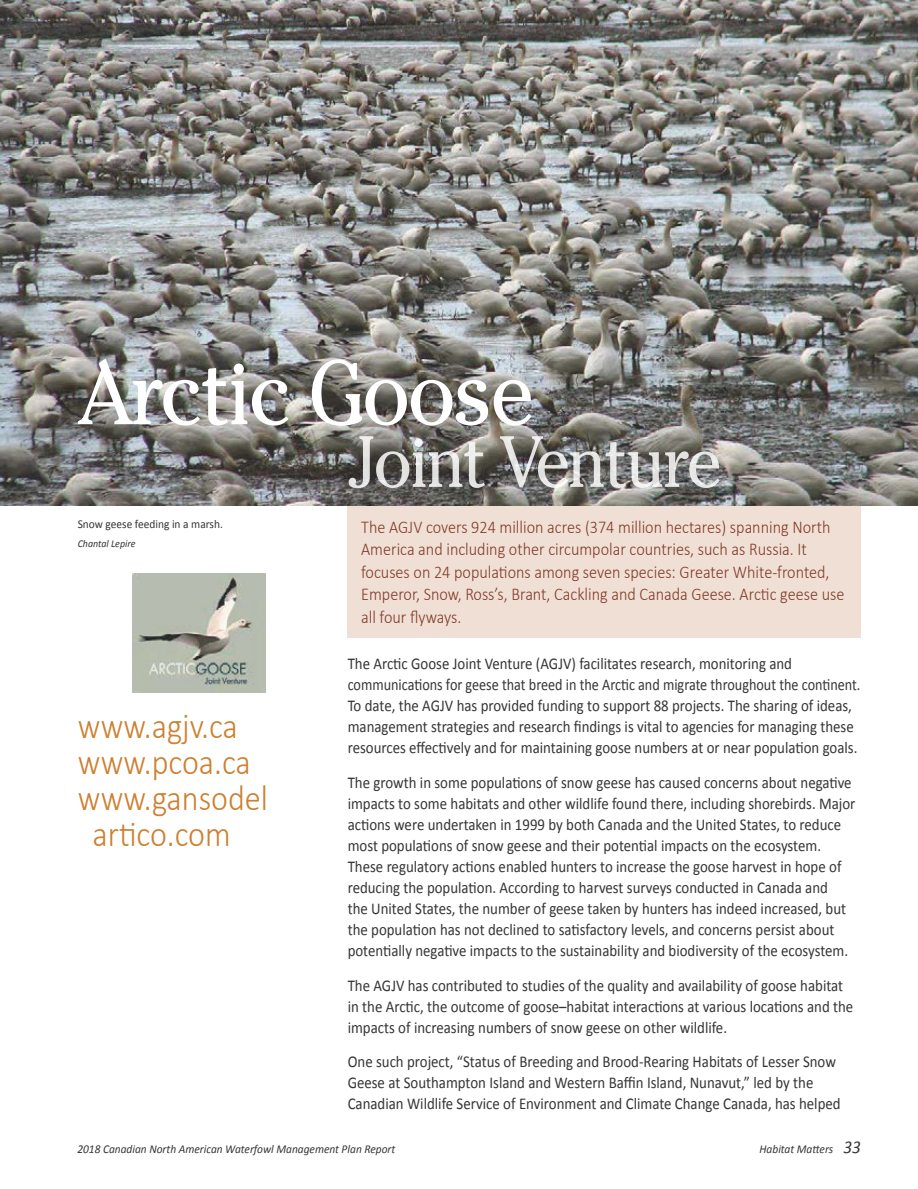
<style>
.page{position:relative;width:918px;height:1189px;background:#fff}
.page>*{position:absolute;margin:0;border:0;box-sizing:border-box;transform-origin:0 0}
.t1{font:90px "Cheltenham";letter-spacing:-.03em;color:#fff;scale:.92 1}
.t2{font:72px "Cheltenham";letter-spacing:-.03em;color:#fff;scale:.92 1}
.t3{font:300 36px "Calibri";color:#cd8030;scale:.9 1}
.t4{font:300 18px/22.5px "Calibri";color:#803a27;scale:.9 1}
.t5{font:16.5px/21px "Calibri";color:#373535;scale:.9 1}
.t6{font:italic 12px "Calibri";color:#373535;scale:.95 1}
.t7{font:12px "Calibri";color:#373535;scale:.95 1}
.t8{font:italic 10.5px "Calibri";color:#373535;scale:.95 1}
.s1{font-size:18px}
</style>
<div class="page">
<div style="left:348px;top:499px;width:513px;height:138px;background:#f0dfd5"></div>
<img style="left:0;top:0;width:918px;height:506px">
<img style="left:132px;top:573px;width:134px;height:119px">
<svg style="left:913px;top:0;width:5px;height:5px"></svg>
<h1 class="t1" style="left:78px;top:340px;width:497px">Arctic Goose</h1>
<h2 class="t2" style="left:348px;top:419px;width:407px">Joint Venture</h2>
<p class="t7" style="left:78px;top:516px;width:154px">Snow geese feeding in a marsh.</p>
<p class="t8" style="left:78px;top:536px;width:62px">Chantal Lepire</p>
<h3 class="t3" style="left:78px;top:703px;width:179px">www.agjv.ca</h3>
<h3 class="t3" style="left:78px;top:739px;width:194px">www.pcoa.ca</h3>
<h3 class="t3" style="left:78px;top:775px;width:213px">www.gansodel</h3>
<h3 class="t3" style="left:93px;top:811px;width:155px">artico.com</h3>
<p class="t4" style="left:361px;top:514px;width:538px">The AGJV covers 924 million acres (374 million hectares) spanning North America and including other circumpolar countries, such as Russia. It focuses on 24 populations among seven species: Greater White-fronted, Emperor, Snow, Ross’s, Brant, Cackling and Canada Geese. Arctic geese use all four flyways.</p>
<p class="t5" style="left:348px;top:653px;width:571px">The Arctic Goose Joint Venture (AGJV) facilitates research, monitoring and communications for geese that breed in the Arctic and migrate throughout the continent.<br>To date, the AGJV has provided funding to support 88 projects. The sharing of ideas, management strategies and research findings is vital to agencies for managing these resources effectively and for maintaining goose numbers at or near population goals.</p>
<p class="t5" style="left:348px;top:771px;width:566px">The growth in some populations of snow geese has caused concerns about negative impacts to some habitats and other wildlife found there, including shorebirds. Major actions were undertaken in 1999 by both Canada and the United States, to reduce most populations of snow geese and their potential impacts on the ecosystem.<br>These regulatory actions enabled hunters to increase the goose harvest in hope of reducing the population. According to harvest surveys conducted in Canada and<br>the United States, the number of geese taken by hunters has indeed increased, but the population has not declined to satisfactory levels, and concerns persist about potentially negative impacts to the sustainability and biodiversity of the ecosystem.</p>
<p class="t5" style="left:348px;top:974px;width:563px">The AGJV has contributed to studies of the quality and availability of goose habitat in the Arctic, the outcome of goose–habitat interactions at various locations and the impacts of increasing numbers of snow geese on other wildlife.</p>
<p class="t5" style="left:348px;top:1050px;width:549px">One such project, “Status of Breeding and Brood-Rearing Habitats of Lesser Snow<br>Geese at Southampton Island and Western Baffin Island, Nunavut,” led by the<br>Canadian Wildlife Service of Environment and Climate Change Canada, has helped</p>
<p class="t6" style="left:77px;top:1140px;width:336px">2018 Canadian North American Waterfowl Management Plan Report</p>
<p class="t6" style="left:760px;top:1140px;width:108px">Habitat Matters <span class="s1">33</span></p>
</div>
